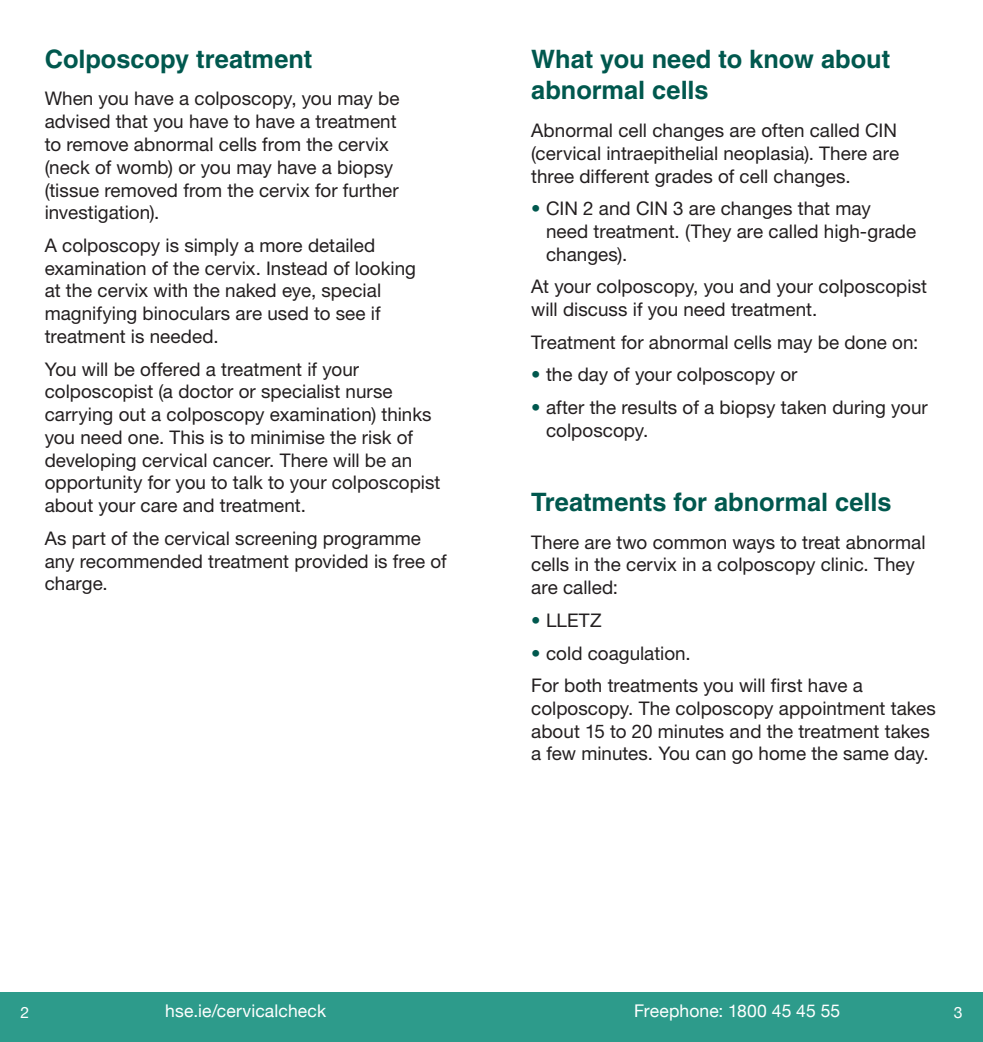
<style>
.page{position:relative;width:983px;height:1042px;background:#fff}
.page>*{position:absolute;margin:0;border:0;box-sizing:border-box;transform-origin:0 0}
.head_1{font:700 25.38px/31.5px "Helvetica LT Std";color:#00584e}
.body_text{font:18.9px/22.8px "Helvetica Neue LT Pro";color:#231f20}
.bullets{font:18.9px/22.8px "Helvetica Neue LT Pro";color:#231f20}
.t1{font:17.5px "Helvetica Neue";letter-spacing:.01em;color:#fff}
.t2{font:15.75px "Helvetica Neue";color:#fff}
.s1{color:#00584e}
</style>
<div class="page">
<div style="left:0;top:992px;width:982px;height:50px;background:#2d9b8b"></div>
<p class="head_1" style="left:45px;top:43px;width:269px">Colposcopy treatment</p>
<p class="body_text" style="left:45px;top:87px;width:356px">When you have a colposcopy, you may be advised that you have to have a treatment to remove abnormal cells from the cervix (neck of womb) or you may have a biopsy (tissue removed from the cervix for further investigation).</p>
<p class="body_text" style="left:45px;top:233px;width:373px">A colposcopy is simply a more detailed examination of the cervix. Instead of looking at the cervix with the naked eye, special magnifying binoculars are used to see if treatment is needed.</p>
<p class="body_text" style="left:45px;top:357px;width:397px">You will be offered a treatment if your colposcopist (a doctor or specialist nurse carrying out a colposcopy examination) thinks you need one. This is to minimise the risk of developing cervical cancer. There will be an opportunity for you to talk to your colposcopist about your care and treatment.</p>
<p class="body_text" style="left:45px;top:526px;width:403px">As part of the cervical screening programme any recommended treatment provided is free of charge.</p>
<p class="head_1" style="left:531px;top:43px;width:360px">What you need to know about abnormal cells</p>
<p class="body_text" style="left:531px;top:118px;width:369px;text-align:justify">Abnormal cell changes are often called CIN (cervical intraepithelial neoplasia). There are three different grades of cell changes.</p>
<p class="bullets" style="left:546px;top:197px;width:371px;text-indent:-15px"><span class="s1">•</span> CIN 2 and CIN 3 are changes that may need treatment. (They are called high-grade changes).</p>
<p class="body_text" style="left:531px;top:275px;width:397px">At your colposcopy, you and your colposcopist will discuss if you need treatment.</p>
<p class="body_text" style="left:531px;top:330px;width:388px">Treatment for abnormal cells may be done on:</p>
<p class="bullets" style="left:531px;top:363px;width:268px"><span class="s1">•</span> the day of your colposcopy or</p>
<p class="bullets" style="left:546px;top:396px;width:383px;text-indent:-15px"><span class="s1">•</span> after the results of a biopsy taken during your colposcopy.</p>
<p class="head_1" style="left:531px;top:486px;width:361px">Treatments for abnormal cells</p>
<p class="body_text" style="left:531px;top:530px;width:395px">There are two common ways to treat abnormal cells in the cervix in a colposcopy clinic. They are called:</p>
<p class="bullets" style="left:531px;top:608px;width:72px"><span class="s1">•</span> LLETZ</p>
<p class="bullets" style="left:531px;top:641px;width:161px"><span class="s1">•</span> cold coagulation.</p>
<p class="body_text" style="left:531px;top:674px;width:406px">For both treatments you will first have a colposcopy. The colposcopy appointment takes about 15 to 20 minutes and the treatment takes a few minutes. You can go home the same day.</p>
<p class="t2" style="left:20px;top:1001px;width:10px">2</p>
<p class="t1" style="left:165px;top:998px;width:162px">hse.ie/cervicalcheck</p>
<p class="t1" style="left:634px;top:998px;width:208px">Freephone: 1800 45 45 55</p>
<p class="t2" style="left:953px;top:1001px;width:10px">3</p>
</div>
